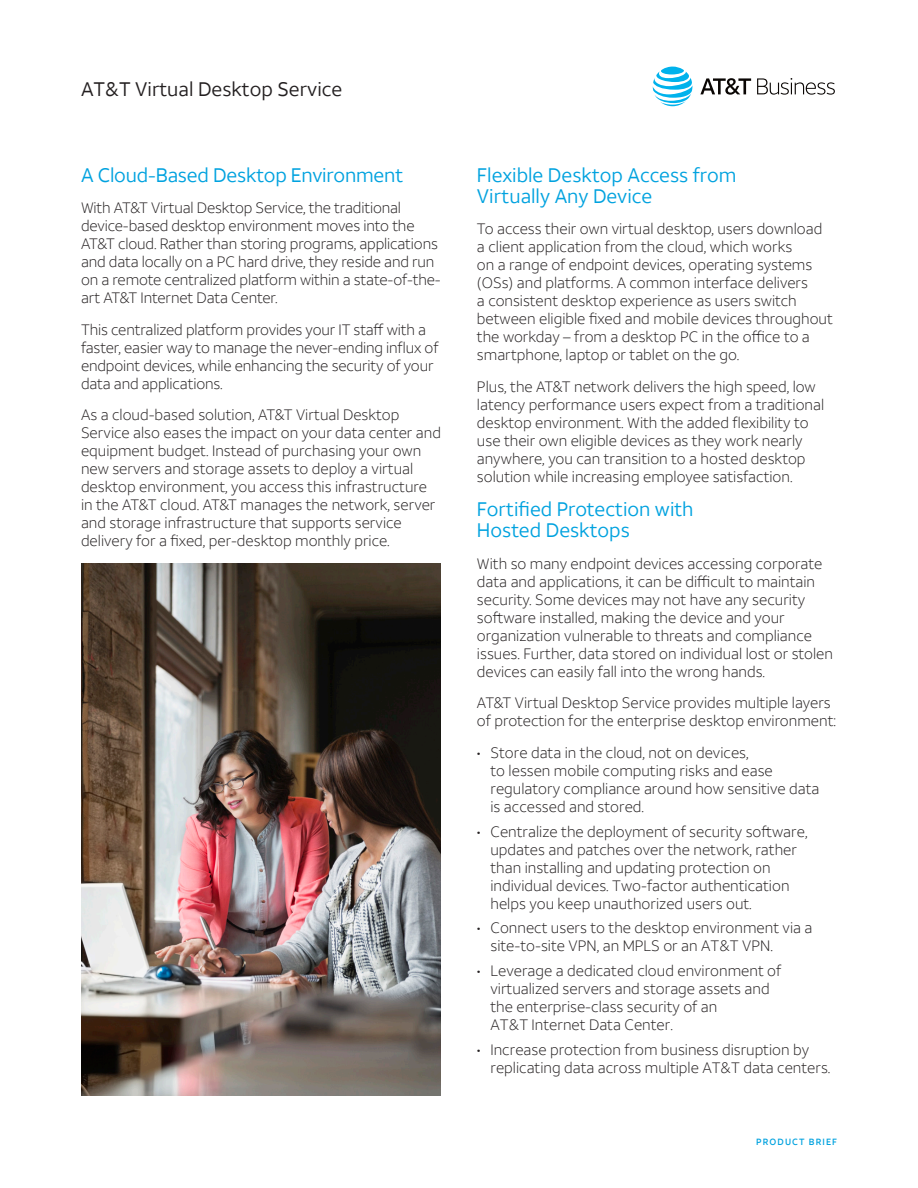
<style>
.page{position:relative;width:918px;height:1188px;background:#fff}
.page>*{position:absolute;margin:0;border:0;box-sizing:border-box;transform-origin:0 0}
.t1{font:19.5px/21px "ATT Aleck Sans";color:#00a2df}
.Callout{font:19.5px "ATT Aleck Sans";color:#231f20}
.t2{font:300 15px/18px "ATT Aleck Sans";color:#231f20}
.t3{font:500 9px "ATT Aleck Sans";letter-spacing:.12em;color:#00a2df}
</style>
<div class="page">
<svg style="left:653px;top:67px;width:39px;height:39px"></svg>
<svg style="left:700px;top:78px;width:51px;height:17px"></svg>
<svg style="left:757px;top:78px;width:78px;height:17px"></svg>
<img style="left:81px;top:564px;width:360px;height:532px">
<p class="Callout" style="left:81px;top:77px;width:263px">AT&amp;T Virtual Desktop Service</p>
<p class="t1" style="left:81px;top:165px;width:324px">A Cloud-Based Desktop Environment</p>
<p class="t2" style="left:81px;top:199px;width:361px">With AT&amp;T Virtual Desktop Service, the traditional device-based desktop environment moves into the AT&amp;T cloud. Rather than storing programs, applications and data locally on a PC hard drive, they reside and run on a remote centralized platform within a state-of-the&shy;art AT&amp;T Internet Data Center.</p>
<p class="t2" style="left:81px;top:321px;width:359px">This centralized platform provides your IT staff with a faster, easier way to manage the never-ending influx of endpoint devices, while enhancing the security of your data and applications.</p>
<p class="t2" style="left:81px;top:406px;width:362px">As a cloud-based solution, AT&amp;T Virtual Desktop Service also eases the impact on your data center and equipment budget. Instead of purchasing your own new servers and storage assets to deploy a virtual desktop environment, you access this infrastructure in the AT&amp;T cloud. AT&amp;T manages the network, server and storage infrastructure that supports service delivery for a fixed, per-desktop monthly price.</p>
<p class="t1" style="left:477px;top:165px;width:261px">Flexible Desktop Access from<br>Virtually Any Device</p>
<p class="t2" style="left:477px;top:220px;width:357px">To access their own virtual desktop, users download a client application from the cloud, which works<br>on a range of endpoint devices, operating systems (OSs) and platforms. A common interface delivers<br>a consistent desktop experience as users switch between eligible fixed and mobile devices throughout the workday – from a desktop PC in the office to a smartphone, laptop or tablet on the go.</p>
<p class="t2" style="left:477px;top:378px;width:349px">Plus, the AT&amp;T network delivers the high speed, low latency performance users expect from a traditional desktop environment. With the added flexibility to use their own eligible devices as they work nearly anywhere, you can transition to a hosted desktop solution while increasing employee satisfaction.</p>
<p class="t1" style="left:477px;top:499px;width:218px">Fortified Protection with<br>Hosted Desktops</p>
<p class="t2" style="left:477px;top:555px;width:358px">With so many endpoint devices accessing corporate data and applications, it can be difficult to maintain security. Some devices may not have any security software installed, making the device and your organization vulnerable to threats and compliance issues. Further, data stored on individual lost or stolen devices can easily fall into the wrong hands.</p>
<p class="t2" style="left:477px;top:694px;width:361px">AT&amp;T Virtual Desktop Service provides multiple layers of protection for the enterprise desktop environment:</p>
<p class="t2" style="left:490px;top:744px;width:330px;text-indent:-14px">• Store data in the cloud, not on devices,<br>to lessen mobile computing risks and ease regulatory compliance around how sensitive data is accessed and stored.</p>
<p class="t2" style="left:490px;top:822px;width:319px;text-indent:-14px">• Centralize the deployment of security software, updates and patches over the network, rather than installing and updating protection on individual devices. Two-factor authentication helps you keep unauthorized users out.</p>
<p class="t2" style="left:490px;top:919px;width:323px;text-indent:-14px">• Connect users to the desktop environment via a site-to-site VPN, an MPLS or an AT&amp;T VPN.</p>
<p class="t2" style="left:490px;top:962px;width:292px;text-indent:-14px">• Leverage a dedicated cloud environment of virtualized servers and storage assets and the enterprise-class security of an<br>AT&amp;T Internet Data Center.</p>
<p class="t2" style="left:490px;top:1041px;width:342px;text-indent:-14px">• Increase protection from business disruption by replicating data across multiple AT&amp;T data centers.</p>
<p class="t3" style="left:756px;top:1137px;width:82px">PRODUCT BRIEF</p>
</div>
